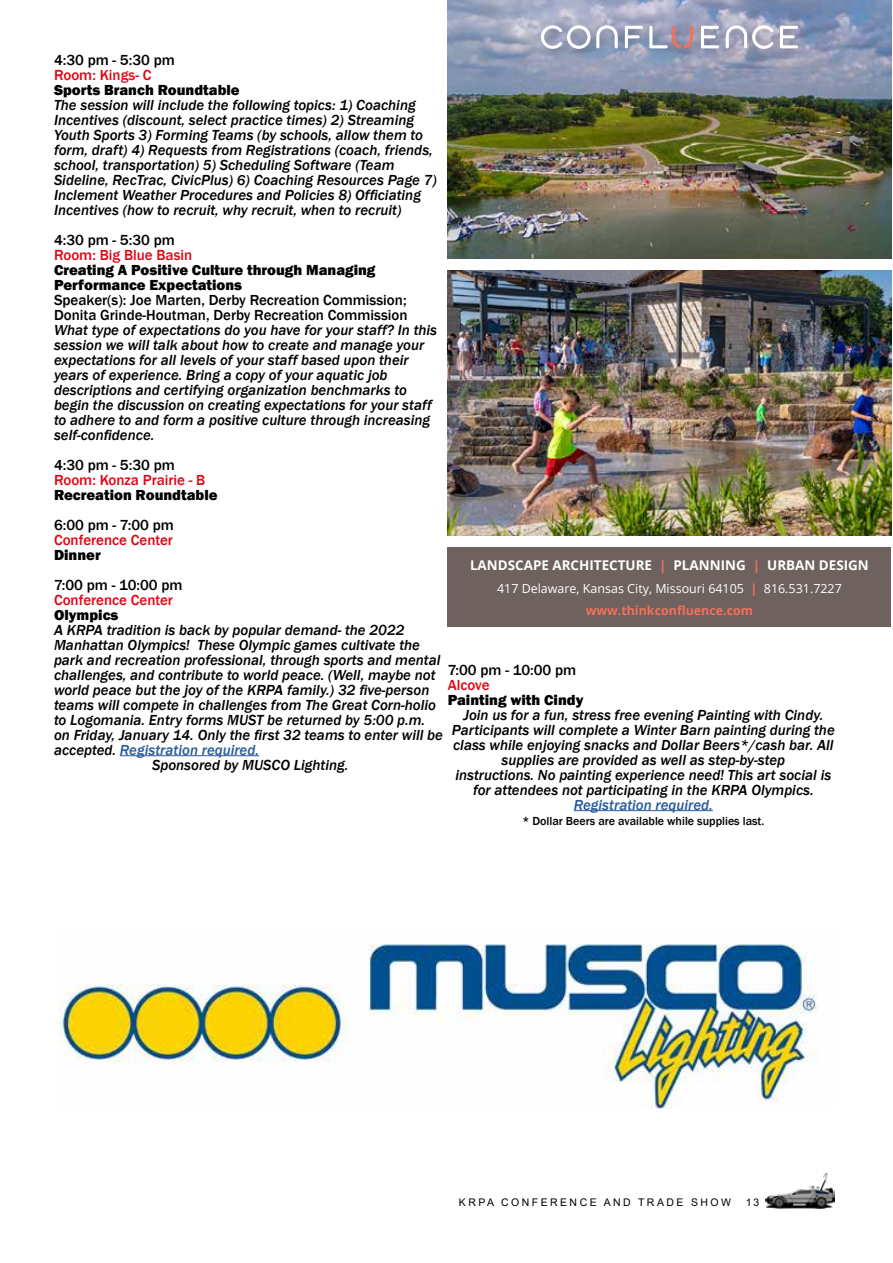
<style>
.page{position:relative;width:893px;height:1263px;background:#fff}
.page>*{position:absolute;margin:0;border:0;box-sizing:border-box;transform-origin:0 0}
.t1{font:italic 500 15px/15px "Franklin Gothic";color:#000}
.t2{font:500 15px/15px "Franklin Gothic";color:#000}
.t3{font:800 15px/15px "Franklin Gothic";color:#000}
.t4{font:500 15px "Franklin Gothic";color:#e30613}
.t5{font:italic 500 15px "Franklin Gothic";color:#275b9b}
.t6{font:700 13.5px "Open Sans";color:#fff}
.t7{font:12.45px/21.9px "Open Sans";color:#fff;text-align:center}
.t8{font:500 12px "Franklin Gothic";color:#000}
.t9{font:10.5px "Arial";letter-spacing:.235em;color:#000}
.s1{color:#000}
.s2{color:#f3725a}
.s3{font-weight:700;color:#f3725a}
</style>
<div class="page">
<hr style="left:120px;top:755px;width:139px;height:1px;background:#275b9b">
<div style="left:448px;top:547px;width:443px;height:80px;background:#6e615e"></div>
<img style="left:448px;top:270px;width:443px;height:266px">
<img style="left:448px;top:0;width:443px;height:259px">
<div style="left:534px;top:18px;width:276px;height:44px;background:#000;opacity:.3"></div>
<svg style="left:625px;top:26px;width:18px;height:22px"></svg>
<svg style="left:701px;top:26px;width:18px;height:22px"></svg>
<svg style="left:780px;top:26px;width:18px;height:22px"></svg>
<svg style="left:649px;top:26px;width:44px;height:23px"></svg>
<svg style="left:541px;top:25px;width:77px;height:24px"></svg>
<svg style="left:726px;top:25px;width:48px;height:24px"></svg>
<img style="left:57px;top:944px;width:761px;height:164px">
<hr style="left:574px;top:810px;width:139px;height:1px;background:#275b9b">
<img style="left:765px;top:1173px;width:70px;height:36px">
<p class="t2" style="left:54px;top:52px;width:122px">4:30 pm - 5:30 pm</p>
<p class="t4" style="left:54px;top:65px;width:99px">Room: Kings- C</p>
<p class="t3" style="left:54px;top:82px;width:187px">Sports Branch Roundtable</p>
<p class="t1" style="left:54px;top:97px;width:384px">The session will include the following topics: 1) Coaching Incentives (discount, select practice times) 2) Streaming Youth Sports 3) Forming Teams (by schools, allow them to form, draft) 4) Requests from Registrations (coach, friends, school, transportation) 5) Scheduling Software (Team Sideline, RecTrac, CivicPlus) 6) Coaching Resources Page 7)<br>Inclement Weather Procedures and Policies 8) Officiating Incentives (how to recruit, why recruit, when to recruit)</p>
<p class="t2" style="left:54px;top:232px;width:122px">4:30 pm - 5:30 pm</p>
<p class="t4" style="left:54px;top:245px;width:140px">Room: Big Blue Basin</p>
<p class="t3" style="left:54px;top:262px;width:323px">Creating A Positive Culture through Managing<br>Performance Expectations</p>
<p class="t2" style="left:54px;top:292px;width:355px">Speaker(s): Joe Marten, Derby Recreation Commission;<br>Donita Grinde-Houtman, Derby Recreation Commission</p>
<p class="t1" style="left:54px;top:322px;width:385px">What type of expectations do you have for your staff? In this session we will talk about how to create and manage your expectations for all levels of your staff based upon their years of experience. Bring a copy of your aquatic job descriptions and certifying organization benchmarks to begin the discussion on creating expectations for your staff to adhere to and form a positive culture through increasing self-confidence.</p>
<p class="t2" style="left:54px;top:457px;width:122px">4:30 pm - 5:30 pm</p>
<p class="t4" style="left:54px;top:470px;width:153px">Room: Konza Prairie - B</p>
<p class="t3" style="left:54px;top:487px;width:165px">Recreation Roundtable</p>
<p class="t2" style="left:54px;top:517px;width:121px">6:00 pm - 7:00 pm</p>
<p class="t4" style="left:54px;top:530px;width:120px">Conference Center</p>
<p class="t3" style="left:54px;top:547px;width:48px">Dinner</p>
<p class="t2" style="left:54px;top:577px;width:130px">7:00 pm - 10:00 pm</p>
<p class="t4" style="left:54px;top:590px;width:120px">Conference Center</p>
<p class="t3" style="left:54px;top:607px;width:66px">Olympics</p>
<p class="t1" style="left:54px;top:622px;width:352px">A KRPA tradition is back by popular demand- the 2022</p>
<p class="t1" style="left:54px;top:637px;width:368px">Manhattan Olympics! These Olympic games cultivate the</p>
<p class="t1" style="left:54px;top:652px;width:388px">park and recreation professional, through sports and mental</p>
<p class="t1" style="left:54px;top:667px;width:383px">challenges, and contribute to world peace. (Well, maybe not</p>
<p class="t1" style="left:54px;top:682px;width:377px">world peace but the joy of the KRPA family.) 32 five-person</p>
<p class="t1" style="left:54px;top:697px;width:384px">teams will compete in challenges from The Great Corn-holio</p>
<p class="t1" style="left:54px;top:712px;width:373px">to Logomania. Entry forms MUST be returned by 5:00 p.m.</p>
<p class="t1" style="left:54px;top:727px;width:390px">on Friday, January 14. Only the first 32 teams to enter will be</p>
<p class="t5" style="left:54px;top:740px;width:207px"><span class="s1">accepted.</span> Registration required.</p>
<p class="t1" style="left:152px;top:757px;width:198px">Sponsored by MUSCO Lighting.</p>
<p class="t6" style="left:470px;top:555px;width:400px">LANDSCAPE ARCHITECTURE <span class="s2">|</span> PLANNING <span class="s2">|</span> URBAN DESIGN</p>
<p class="t7" style="left:497px;top:577px;width:346px">417 Delaware, Kansas City, Missouri 64105 <span class="s3">|</span> 816.531.7227 <span class="s3">www.thinkconfluence.com</span></p>
<p class="t2" style="left:448px;top:662px;width:130px">7:00 pm - 10:00 pm</p>
<p class="t4" style="left:448px;top:675px;width:43px">Alcove</p>
<p class="t3" style="left:448px;top:692px;width:137px">Painting with Cindy</p>
<p class="t1" style="left:452px;top:707px;width:385px;text-align:center">Join us for a fun, stress free evening Painting with Cindy.<br>Participants will complete a Winter Barn painting during the class while enjoying snacks and Dollar Beers*/cash bar. All supplies are provided as well as step-by-step<br>instructions. No painting experience need! This art social is for attendees not participating in the KRPA Olympics.</p>
<p class="t5" style="left:574px;top:795px;width:141px">Registration required.</p>
<p class="t8" style="left:522px;top:813px;width:244px">* Dollar Beers are available while supplies last.</p>
<p class="t9" style="left:459px;top:1195px;width:274px">KRPA CONFERENCE AND TRADE SHOW</p>
<p class="t9" style="left:746px;top:1195px;width:15px">13</p>
</div>
